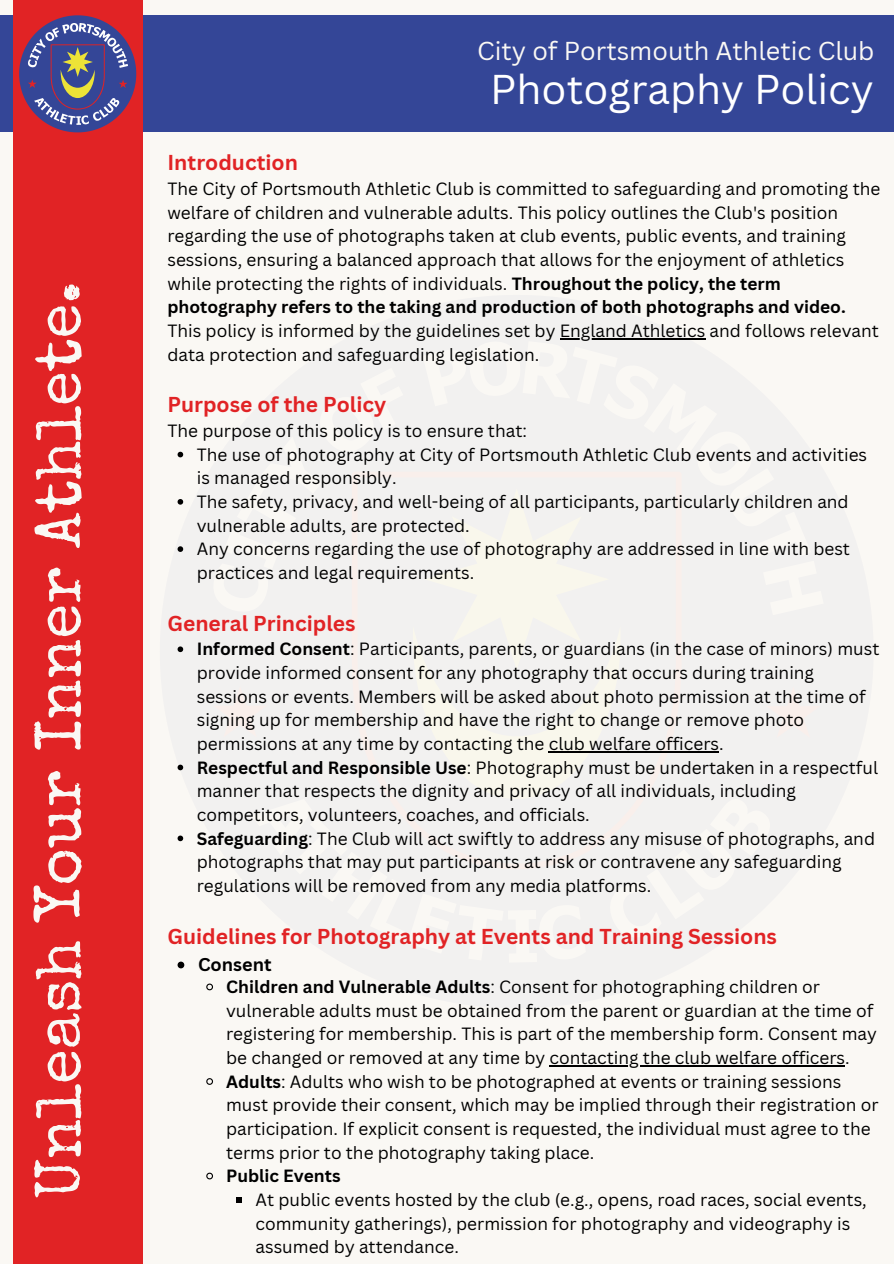
<style>
.page{position:relative;width:894px;height:1264px;background:#fff}
.page>*{position:absolute;margin:0;border:0;box-sizing:border-box;transform-origin:0 0}
.t1{font:64.05px "Special Elite";color:#faf8f4}
.t2{font:40.5px "Canva Sans";color:#fff}
.t3{font:25.2px "Canva Sans";color:#faf8f4}
.t4{font:700 21px "Canva Sans";color:#e12325}
.t5{font:700 18px "Canva Sans";color:#000}
.t6{font:17.25px/23.7px "Canva Sans";color:#000}
.t7{font:700 17.25px "Canva Sans";color:#000}
.s1{font-weight:700}
</style>
<div class="page">
<div style="left:0;top:0;width:893px;height:1263px;background:#faf8f4"></div>
<div style="left:0;top:15px;width:893px;height:117px;background:#344697"></div>
<div style="left:13px;top:0;width:129px;height:1263px;background:#e12325"></div>
<svg style="left:19px;top:15px;width:117px;height:117px"></svg>
<hr style="left:559px;top:338px;width:146px;height:1px;background:#000">
<svg style="left:177px;top:452px;width:6px;height:5px"></svg>
<svg style="left:177px;top:499px;width:6px;height:5px"></svg>
<svg style="left:177px;top:546px;width:6px;height:6px"></svg>
<svg style="left:177px;top:646px;width:6px;height:6px"></svg>
<hr style="left:548px;top:751px;width:171px;height:1px;background:#000">
<svg style="left:177px;top:764px;width:6px;height:6px"></svg>
<svg style="left:177px;top:835px;width:6px;height:6px"></svg>
<svg style="left:177px;top:961px;width:7px;height:7px"></svg>
<svg style="left:206px;top:983px;width:7px;height:8px"></svg>
<hr style="left:549px;top:1065px;width:296px;height:1px;background:#000">
<svg style="left:206px;top:1078px;width:7px;height:7px"></svg>
<svg style="left:206px;top:1172px;width:7px;height:8px"></svg>
<svg style="left:236px;top:1197px;width:6px;height:5px"></svg>
<p class="t1" style="left:34px;top:1198px;width:919px;rotate:-90deg">Unleash Your Inner Athlete.</p>
<p class="t3" style="left:477px;top:33px;width:398px">City of Portsmouth Athletic Club</p>
<p class="t2" style="left:490px;top:61px;width:385px">Photography Policy</p>
<h1 class="t4" style="left:167px;top:148px;width:132px">Introduction</h1>
<h3 class="t6" style="left:167px;top:176px;width:714px">The City of Portsmouth Athletic Club is committed to safeguarding and promoting the welfare of children and vulnerable adults. This policy outlines the Club's position regarding the use of photographs taken at club events, public events, and training sessions, ensuring a balanced approach that allows for the enjoyment of athletics while protecting the rights of individuals. <span class="s1">Throughout the policy, the term photography refers to the taking and production of both photographs and video.</span></h3>
<h2 class="t6" style="left:167px;top:318px;width:712px">This policy is informed by the guidelines set by England Athletics and follows relevant</h2>
<p class="t6" style="left:167px;top:342px;width:373px">data protection and safeguarding legislation.</p>
<p class="t4" style="left:167px;top:390px;width:220px">Purpose of the Policy</p>
<p class="t6" style="left:167px;top:418px;width:361px">The purpose of this policy is to ensure that:</p>
<p class="t6" style="left:197px;top:442px;width:671px">The use of photography at City of Portsmouth Athletic Club events and activities is managed responsibly.</p>
<p class="t6" style="left:197px;top:489px;width:653px">The safety, privacy, and well-being of all participants, particularly children and vulnerable adults, are protected.</p>
<p class="t6" style="left:197px;top:536px;width:654px">Any concerns regarding the use of photography are addressed in line with best practices and legal requirements.</p>
<p class="t4" style="left:167px;top:608px;width:190px">General Principles</p>
<p class="t6" style="left:197px;top:637px;width:684px"><span class="s1">Informed Consent</span>: Participants, parents, or guardians (in the case of minors) must provide informed consent for any photography that occurs during training sessions or events. Members will be asked about photo permission at the time of signing up for membership and have the right to change or remove photo permissions at any time by contacting the club welfare officers.</p>
<p class="t6" style="left:197px;top:755px;width:682px"><span class="s1">Respectful and Responsible Use</span>: Photography must be undertaken in a respectful manner that respects the dignity and privacy of all individuals, including competitors, volunteers, coaches, and officials.</p>
<h4 class="t6" style="left:197px;top:826px;width:679px"><span class="s1">Safeguarding</span>: The Club will act swiftly to address any misuse of photographs, and photographs that may put participants at risk or contravene any safeguarding regulations will be removed from any media platforms.</h4>
<p class="t4" style="left:167px;top:921px;width:611px">Guidelines for Photography at Events and Training Sessions</p>
<p class="t5" style="left:198px;top:951px;width:75px">Consent</p>
<p class="t6" style="left:226px;top:974px;width:652px"><span class="s1">Children and Vulnerable Adults</span>: Consent for photographing children or vulnerable adults must be obtained from the parent or guardian at the time of registering for membership. This is part of the membership form. Consent may be changed or removed at any time by contacting the club welfare officers.</p>
<h4 class="t6" style="left:226px;top:1069px;width:653px"><span class="s1">Adults</span>: Adults who wish to be photographed at events or training sessions must provide their consent, which may be implied through their registration or participation. If explicit consent is requested, the individual must agree to the terms prior to the photography taking place.</h4>
<p class="t7" style="left:226px;top:1163px;width:116px">Public Events</p>
<p class="t6" style="left:255px;top:1187px;width:612px">At public events hosted by the club (e.g., opens, road races, social events, community gatherings), permission for photography and videography is assumed by attendance.</p>
</div>
